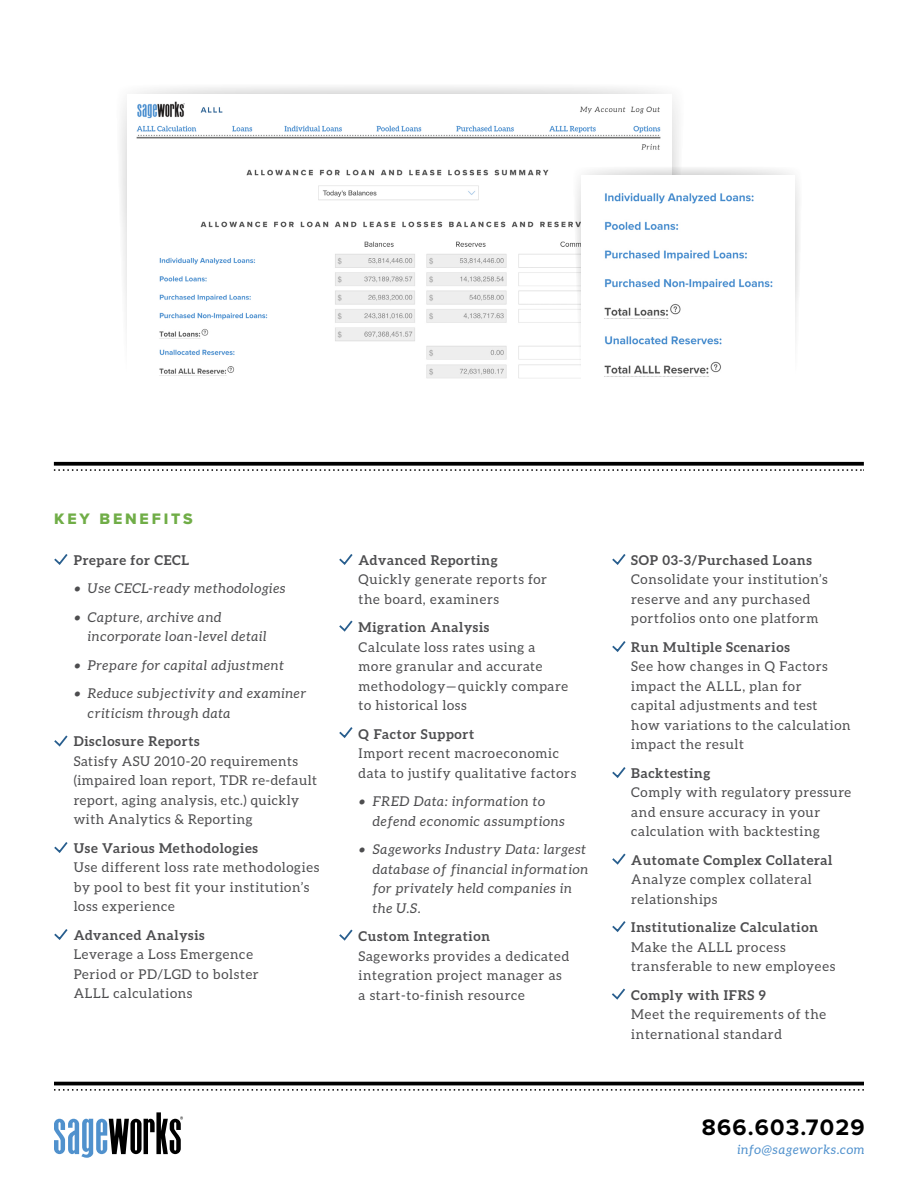
<style>
.page{position:relative;width:918px;height:1188px;background:#fff}
.page>*{position:absolute;margin:0;border:0;box-sizing:border-box;transform-origin:0 0}
.t1{font:700 23.25px "Proxima Nova";letter-spacing:.05em;color:#000}
.t2{font:15.75px "Proxima Nova Extrabld";letter-spacing:.18em;color:#70ad47}
.t3{font:13.5px/19.5px "Aleo";letter-spacing:.05em;color:#4d4d4f}
.t4{font:italic 13.5px/19.5px "Aleo";letter-spacing:.05em;color:#4d4d4f}
.t5{font:700 13.5px "Aleo";letter-spacing:.05em;color:#4d4d4f}
.t6{font:italic 12.75px "Aleo";letter-spacing:.05em;color:#5091cd}
</style>
<div class="page">
<svg style="left:54px;top:1089px;width:810px;height:2px"></svg>
<hr style="left:54px;top:1082px;width:810px;height:3px;background:#000">
<svg style="left:54px;top:1112px;width:129px;height:46px"></svg>
<svg style="left:54px;top:462px;width:810px;height:4px;background:#171717"></svg>
<svg style="left:54px;top:469px;width:810px;height:2px"></svg>
<svg style="left:54px;top:554px;width:14px;height:11px"></svg>
<svg style="left:339px;top:554px;width:14px;height:11px"></svg>
<svg style="left:612px;top:554px;width:14px;height:11px"></svg>
<svg style="left:120px;top:86px;width:559px;height:240px;fill:#efefef"></svg>
<img style="left:127px;top:94px;width:545px;height:285px">
<svg style="left:572px;top:166px;width:227px;height:213px;fill:#f5f5f5"></svg>
<img style="left:582px;top:175px;width:213px;height:204px">
<svg style="left:612px;top:641px;width:14px;height:11px"></svg>
<svg style="left:54px;top:735px;width:14px;height:12px"></svg>
<svg style="left:54px;top:842px;width:14px;height:11px"></svg>
<svg style="left:339px;top:620px;width:14px;height:12px"></svg>
<svg style="left:339px;top:727px;width:14px;height:11px"></svg>
<svg style="left:612px;top:767px;width:14px;height:11px"></svg>
<svg style="left:612px;top:853px;width:14px;height:12px"></svg>
<svg style="left:612px;top:921px;width:14px;height:11px"></svg>
<svg style="left:339px;top:929px;width:14px;height:12px"></svg>
<svg style="left:54px;top:929px;width:14px;height:11px"></svg>
<svg style="left:612px;top:988px;width:13px;height:12px"></svg>
<p class="t2" style="left:54px;top:507px;width:140px">KEY BENEFITS</p>
<p class="t5" style="left:74px;top:552px;width:117px">Prepare for CECL</p>
<p class="t4" style="left:74px;top:579px;width:213px">• Use CECL-ready methodologies</p>
<p class="t4" style="left:88px;top:607px;width:180px;text-indent:-13px">• Capture, archive and incorporate loan-level detail</p>
<p class="t4" style="left:74px;top:655px;width:211px">• Prepare for capital adjustment</p>
<p class="t4" style="left:88px;top:684px;width:220px;text-indent:-14px">• Reduce subjectivity and examiner criticism through data</p>
<p class="t5" style="left:74px;top:734px;width:127px">Disclosure Reports</p>
<p class="t3" style="left:74px;top:751px;width:245px">Satisfy ASU 2010-20 requirements (impaired loan report, TDR re-default report, aging analysis, etc.) quickly with Analytics &amp; Reporting</p>
<p class="t5" style="left:74px;top:840px;width:186px">Use Various Methodologies</p>
<p class="t3" style="left:74px;top:858px;width:247px">Use different loss rate methodologies by pool to best fit your institution’s loss experience</p>
<p class="t5" style="left:74px;top:927px;width:132px">Advanced Analysis</p>
<p class="t3" style="left:74px;top:945px;width:187px">Leverage a Loss Emergence<br>Period or PD/LGD to bolster<br>ALLL calculations</p>
<p class="t5" style="left:359px;top:552px;width:141px">Advanced Reporting</p>
<p class="t3" style="left:359px;top:570px;width:190px">Quickly generate reports for the board, examiners</p>
<p class="t5" style="left:359px;top:620px;width:132px">Migration Analysis</p>
<p class="t3" style="left:359px;top:637px;width:211px">Calculate loss rates using a more granular and accurate methodology—quickly compare to historical loss</p>
<p class="t5" style="left:359px;top:726px;width:117px">Q Factor Support</p>
<p class="t3" style="left:359px;top:744px;width:219px">Import recent macroeconomic data to justify qualitative factors</p>
<p class="t4" style="left:373px;top:792px;width:194px;text-indent:-14px">• FRED Data: information to defend economic assumptions</p>
<p class="t4" style="left:373px;top:840px;width:217px;text-indent:-14px">• Sageworks Industry Data: largest database of financial information for privately held companies in the U.S.</p>
<p class="t5" style="left:359px;top:929px;width:133px">Custom Integration</p>
<p class="t3" style="left:359px;top:946px;width:212px">Sageworks provides a dedicated integration project manager as a start-to-finish resource</p>
<p class="t5" style="left:631px;top:552px;width:182px">SOP 03-3/Purchased Loans</p>
<p class="t3" style="left:631px;top:569px;width:198px">Consolidate your institution’s reserve and any purchased portfolios onto one platform</p>
<p class="t5" style="left:631px;top:639px;width:160px">Run Multiple Scenarios</p>
<p class="t3" style="left:631px;top:656px;width:221px">See how changes in Q Factors impact the ALLL, plan for<br>capital adjustments and test<br>how variations to the calculation impact the result</p>
<p class="t5" style="left:631px;top:765px;width:81px">Backtesting</p>
<p class="t3" style="left:631px;top:782px;width:221px">Comply with regulatory pressure and ensure accuracy in your calculation with backtesting</p>
<p class="t5" style="left:631px;top:852px;width:203px">Automate Complex Collateral</p>
<p class="t3" style="left:631px;top:869px;width:182px">Analyze complex collateral relationships</p>
<p class="t5" style="left:631px;top:919px;width:188px">Institutionalize Calculation</p>
<p class="t3" style="left:631px;top:937px;width:206px">Make the ALLL process transferable to new employees</p>
<p class="t5" style="left:631px;top:987px;width:136px">Comply with IFRS 9</p>
<p class="t3" style="left:631px;top:1004px;width:196px">Meet the requirements of the international standard</p>
<h1 class="t1" style="left:702px;top:1110px;width:164px">866.603.7029</h1>
<p class="t6" style="left:737px;top:1143px;width:129px">info@sageworks.com</p>
</div>
